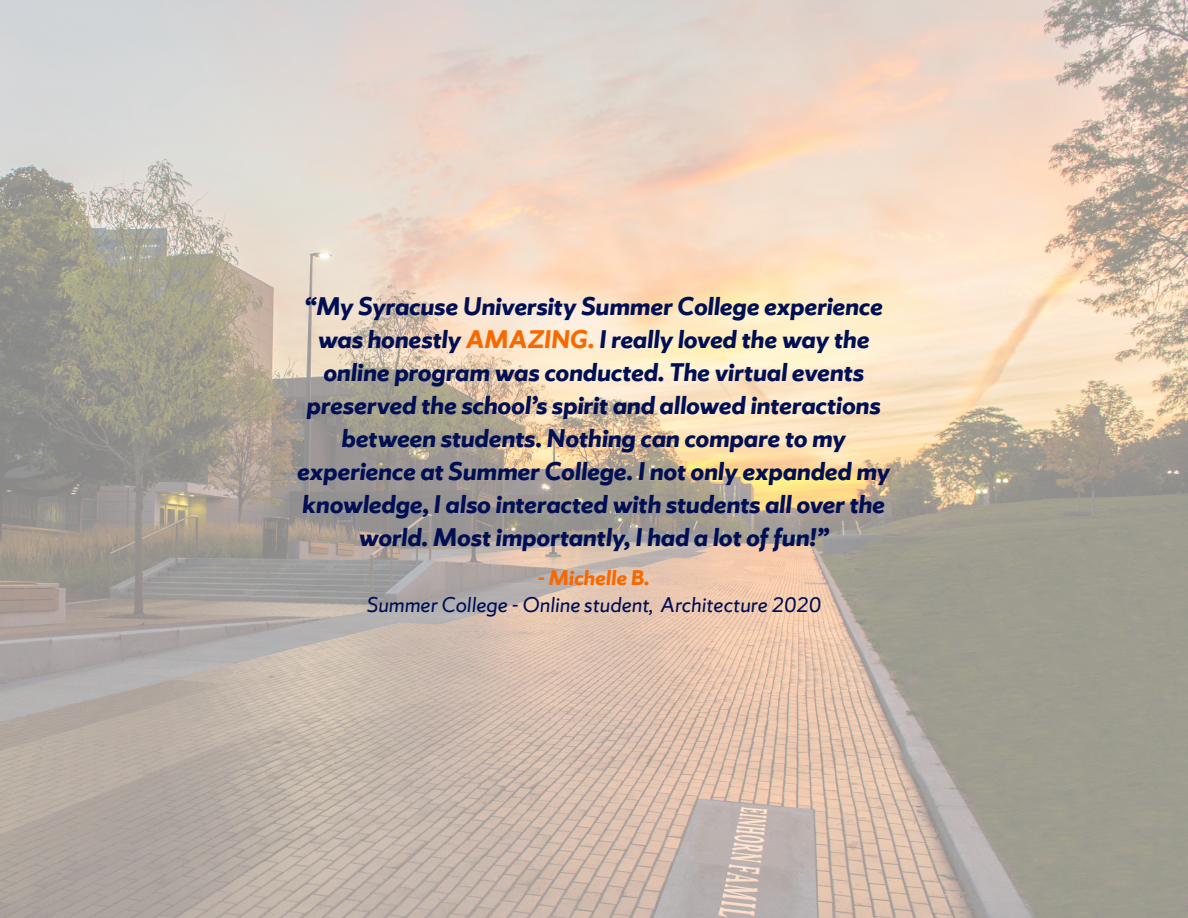
<style>
.page{position:relative;width:1188px;height:918px;background:#fff}
.page>*{position:absolute;margin:0;border:0;box-sizing:border-box;transform-origin:0 0}
.t1{font:italic 700 27px/33px "Sherman Sans";letter-spacing:-.005em;color:#000e54;text-align:center}
.t2{font:italic 22.5px "Sherman Sans";color:#000e54}
.t3{font:italic 700 22.5px "Sherman Sans";color:#f76900}
.s1{color:#f76900}
</style>
<div class="page">
<img style="left:0;top:0;width:1188px;height:918px">
<p class="t1" style="left:297px;top:289px;width:595px">“My Syracuse University Summer College experience was honestly <span class="s1">AMAZING.</span> I really loved the way the online program was conducted. The virtual events preserved the school’s spirit and allowed interactions between students. Nothing can compare to my experience at Summer College. I not only expanded my knowledge, I also interacted with students all over the world. Most importantly, I had a lot of fun!”</p>
<p class="t3" style="left:538px;top:564px;width:113px">- Michelle B.</p>
<p class="t2" style="left:367px;top:592px;width:456px">Summer College - Online student, Architecture 2020</p>
</div>
